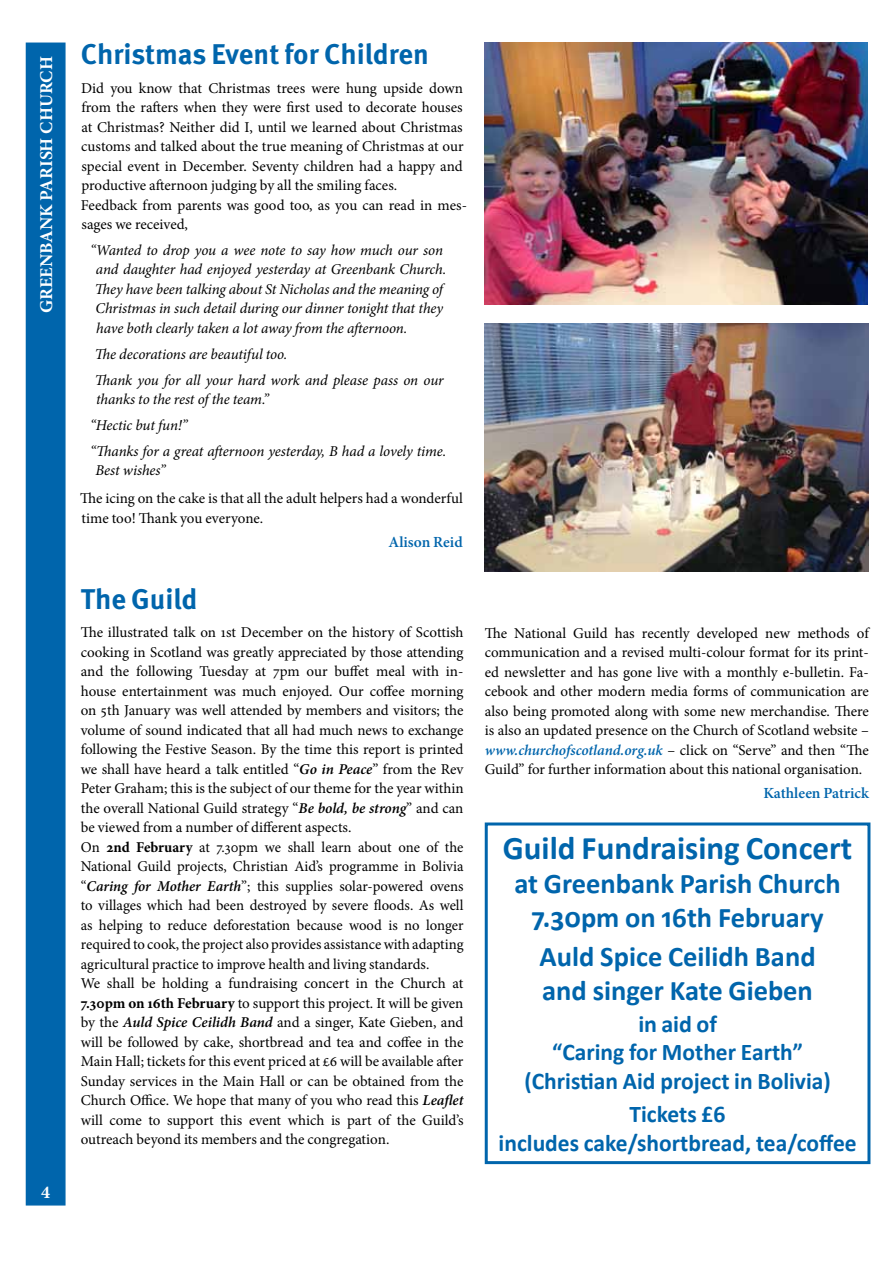
<style>
.page{position:relative;width:893px;height:1263px;background:#fff}
.page>*{position:absolute;margin:0;border:0;box-sizing:border-box;transform-origin:0 0}
.t1{font:700 33px "Calibri";color:#0065ac}
.t2{font:700 28.5px/34.2px "Calibri";color:#0065ac;text-align:center}
.t3{font:700 28.5px "Meta Pro";color:#0065ac}
.t4{font:700 24px/28.8px "Calibri";color:#0065ac;text-align:center}
.t5{font:700 18px "Minion Pro";color:#fff}
.t6{font:600 15.45px "Minion Pro";color:#0065ac}
.t7{font:15px/19.5px "Minion Pro";color:#000}
.t8{font:italic 15px/19.5px "Minion Pro";letter-spacing:-.01em;color:#000}
.s1{font-weight:600;font-style:italic}
.s2{font-weight:700}
.s3{font-weight:600;font-style:italic;color:#0065ac}
</style>
<div class="page">
<img style="left:485px;top:43px;width:382px;height:261px">
<img style="left:485px;top:323px;width:384px;height:248px">
<div style="left:485px;top:822px;width:385px;height:342px;border:3px solid #0065ac"></div>
<div style="left:26px;top:43px;width:40px;height:1162px;background:#0065ac;border:2px solid #0065ac"></div>
<p class="t5" style="left:34px;top:313px;width:258px;rotate:-90deg">GREENBANK PARISH CHURCH</p>
<p class="t5" style="left:41px;top:1180px;width:10px">4</p>
<h2 class="t3" style="left:81px;top:36px;width:350px">Christmas Event for Children</h2>
<p class="t7" style="left:81px;top:78px;width:388px">Did you know that Christmas trees were hung upside down from the rafters when they were first used to decorate houses at Christmas? Neither did I, until we learned about Christmas customs and talked about the true meaning of Christmas at our special event in December. Seventy children had a happy and productive afternoon judging by all the smiling faces.<br>Feedback from parents was good too, as you can read in mes&shy;sages we received,</p>
<p class="t8" style="left:95px;top:240px;width:353px;text-indent:-5px">“Wanted to drop you a wee note to say how much our son and daughter had enjoyed yesterday at Greenbank Church.<br>They have been talking about St Nicholas and the meaning of Christmas in such detail during our dinner tonight that they have both clearly taken a lot away from the afternoon.</p>
<p class="t8" style="left:95px;top:341px;width:350px;line-height:26px">The decorations are beautiful too.<br>Thank you for all your hard work and please pass on our</p>
<p class="t8" style="left:90px;top:386px;width:358px;line-height:26px;text-indent:6px">thanks to the rest of the team.”<br>“Hectic but fun!”<br>“Thanks for a great afternoon yesterday, B had a lovely time.</p>
<p class="t8" style="left:96px;top:461px;width:72px">Best wishes”</p>
<p class="t7" style="left:80px;top:489px;width:384px">The icing on the cake is that all the adult helpers had a wonderful time too! Thank you everyone.</p>
<p class="t6" style="left:389px;top:531px;width:76px">Alison Reid</p>
<h2 class="t3" style="left:81px;top:581px;width:118px">The Guild</h2>
<p class="t7" style="left:81px;top:623px;width:384px">The illustrated talk on 1st December on the history of Scottish cooking in Scotland was greatly appreciated by those attending and the following Tuesday at 7pm our buffet meal with in&shy;house entertainment was much enjoyed. Our coffee morning on 5th January was well attended by members and visitors; the volume of sound indicated that all had much news to exchange following the Festive Season. By the time this report is printed we shall have heard a talk entitled “<span class="s1">Go in Peace</span>” from the Rev Peter Graham; this is the subject of our theme for the year within the overall National Guild strategy “<span class="s1">Be bold, be strong</span>” and can be viewed from a number of different aspects.<br>On <span class="s2">2nd February</span> at 7.30pm we shall learn about one of the National Guild projects, Christian Aid’s programme in Bolivia “<span class="s1">Caring for Mother Earth</span>”; this supplies solar-powered ovens to villages which had been destroyed by severe floods. As well as helping to reduce deforestation because wood is no longer required to cook, the project also provides assistance with adapting agricultural practice to improve health and living standards.<br>We shall be holding a fundraising concert in the Church at <span class="s2">7.30pm on 16th February</span> to support this project. It will be given by the <span class="s1">Auld Spice Ceilidh Band</span> and a singer, Kate Gieben, and will be followed by cake, shortbread and tea and coffee in the Main Hall; tickets for this event priced at £6 will be available after Sunday services in the Main Hall or can be obtained from the Church Office. We hope that many of you who read this <span class="s1">Leaflet </span>will come to support this event which is part of the Guild’s outreach beyond its members and the congregation.</p>
<p class="t7" style="left:485px;top:623px;width:386px;text-align:justify">The National Guild has recently developed new methods of communication and a revised multi-colour format for its print&shy;ed newsletter and has gone live with a monthly e-bulletin. Fa&shy;cebook and other modern media forms of communication are also being promoted along with some new merchandise. There is also an updated presence on the Church of Scotland website – <span class="s3">www.churchofscotland.org.uk</span> – click on “Serve” and then “The Guild” for further information about this national organisation.</p>
<p class="t6" style="left:763px;top:783px;width:107px">Kathleen Patrick</p>
<h1 class="t1" style="left:503px;top:824px;width:351px">Guild Fundraising Concert</h1>
<h2 class="t2" style="left:514px;top:865px;width:328px">at Greenbank Parish Church<br>7.30pm on 16th February</h2>
<h2 class="t2" style="left:540px;top:938px;width:277px;text-align:left">Auld Spice Ceilidh Band and singer Kate Gieben</h2>
<h3 class="t4" style="left:524px;top:1008px;width:308px">in aid of<br>“Caring for Mother Earth” (Christian Aid project in Bolivia)</h3>
<h3 class="t4" style="left:499px;top:1099px;width:359px">Tickets £6<br>includes cake/shortbread, tea/coffee</h3>
</div>
